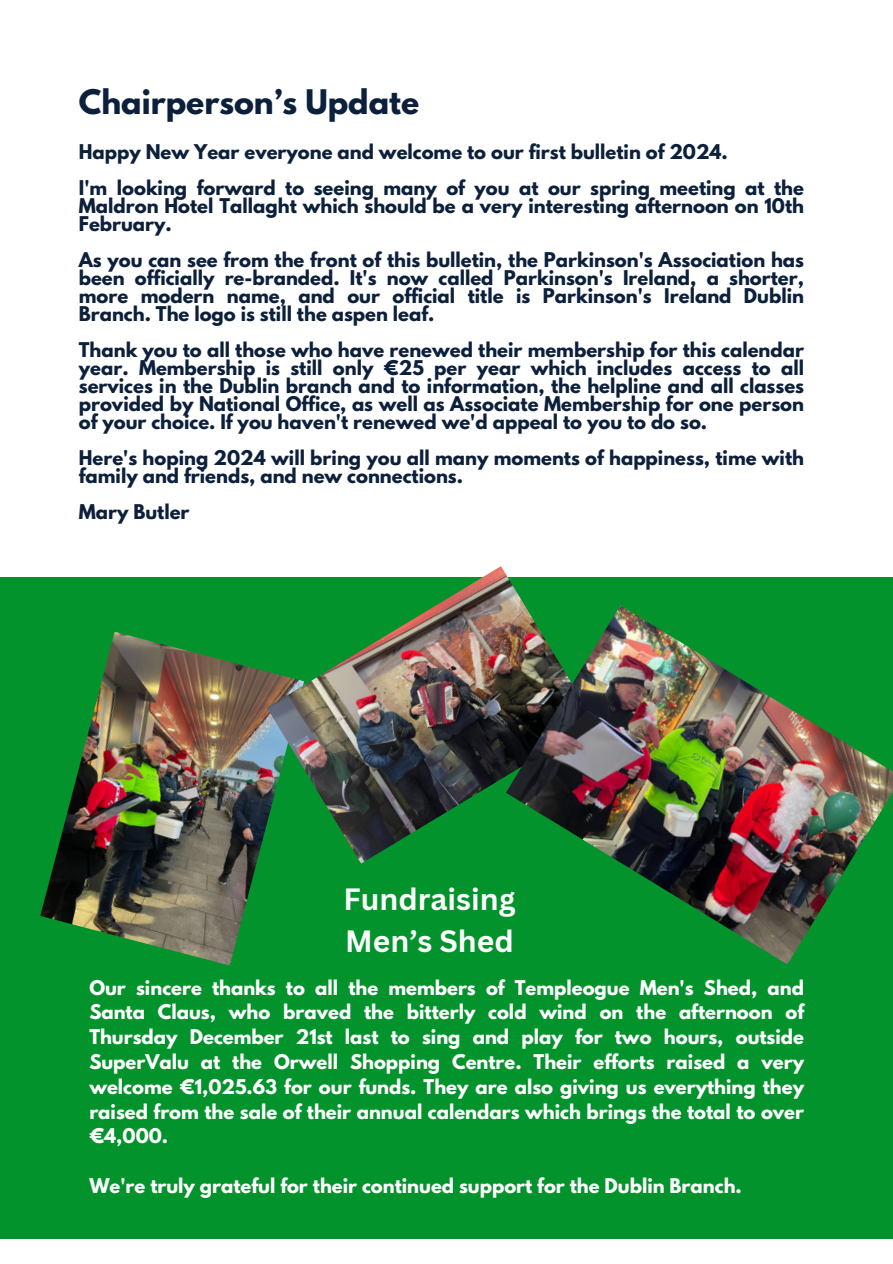
<style>
.page{position:relative;width:893px;height:1264px;background:#fff}
.page>*{position:absolute;margin:0;border:0;box-sizing:border-box;transform-origin:0 0}
.t1{font:700 30px/41.7px "Canva Sans";color:#fcfdfc}
.t2{font:700 30px "League Spartan";color:#0d203b}
.t3{font:700 18px/18px "League Spartan";color:#0d203b;text-align:justify}
.t4{font:700 18px/24.8px "League Spartan";color:#fff;text-align:justify}
</style>
<div class="page">
<div style="left:0;top:577px;width:892px;height:661px;background:#03932c"></div>
<img style="left:40px;top:632px;width:227px;height:333px">
<img style="left:267px;top:566px;width:258px;height:297px">
<img style="left:506px;top:605px;width:386px;height:359px">
<p class="t2" style="left:79px;top:87px;width:342px">Chairperson’s Update</p>
<p class="t3" style="left:79px;top:145px;width:650px">Happy New Year everyone and welcome to our first bulletin of 2024.</p>
<p class="t3" style="left:79px;top:181px;width:726px">I'm looking forward to seeing many of you at our spring meeting at the Maldron Hotel Tallaght which should be a very interesting afternoon on 10th February.</p>
<p class="t3" style="left:79px;top:253px;width:726px">As you can see from the front of this bulletin, the Parkinson's Association has been officially re-branded. It's now called Parkinson's Ireland, a shorter, more modern name, and our official title is Parkinson's Ireland Dublin Branch. The logo is still the aspen leaf.</p>
<p class="t3" style="left:79px;top:343px;width:726px">Thank you to all those who have renewed their membership for this calendar year. Membership is still only €25 per year which includes access to all services in the Dublin branch and to information, the helpline and all classes provided by National Office, as well as Associate Membership for one person of your choice. If you haven't renewed we'd appeal to you to do so.</p>
<p class="t3" style="left:79px;top:451px;width:726px">Here's hoping 2024 will bring you all many moments of happiness, time with family and friends, and new connections.</p>
<p class="t3" style="left:79px;top:505px;width:112px">Mary Butler</p>
<p class="t1" style="left:343px;top:877px;width:173px">Fundraising<br>Men’s Shed</p>
<p class="t4" style="left:89px;top:977px;width:716px">Our sincere thanks to all the members of Templeogue Men's Shed, and Santa Claus, who braved the bitterly cold wind on the afternoon of Thursday December 21st last to sing and play for two hours, outside SuperValu at the Orwell Shopping Centre. Their efforts raised a very welcome €1,025.63 for our funds. They are also giving us everything they raised from the sale of their annual calendars which brings the total to over €4,000.</p>
<p class="t4" style="left:89px;top:1175px;width:654px">We're truly grateful for their continued support for the Dublin Branch.</p>
</div>
